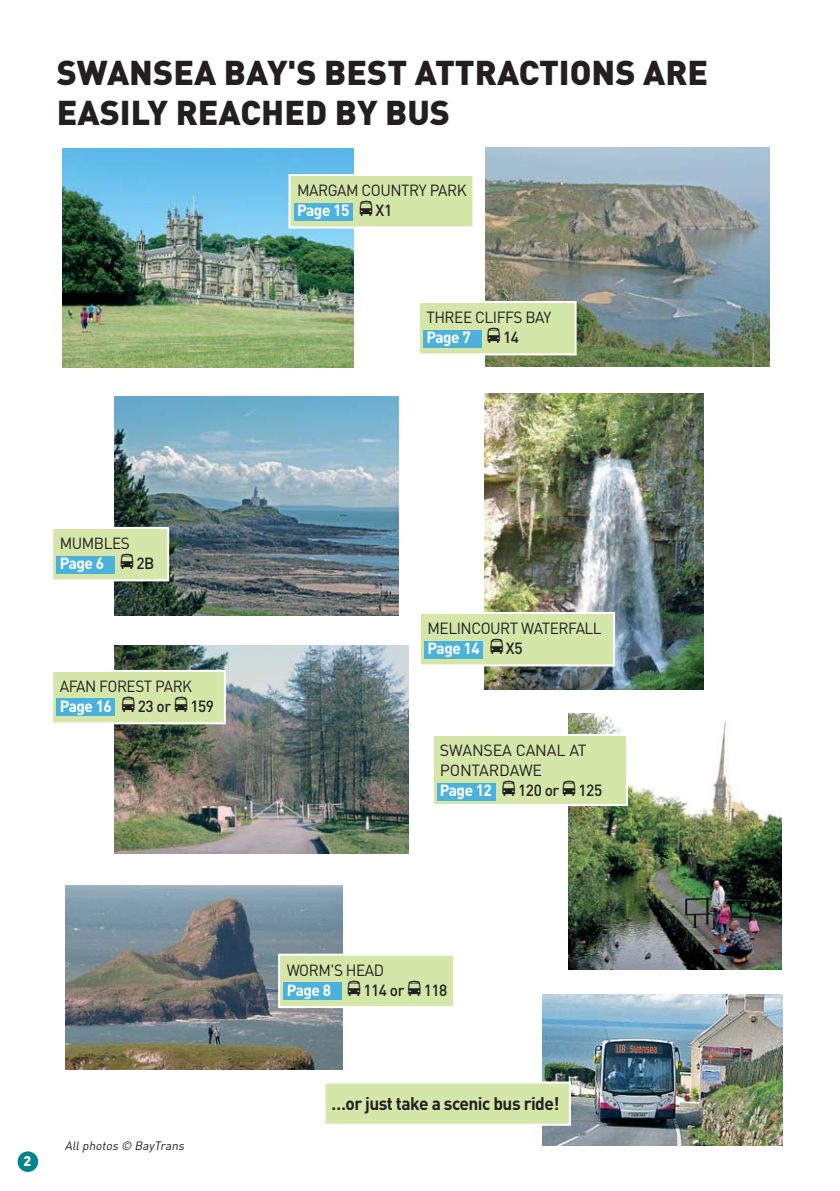
<style>
.page{position:relative;width:840px;height:1191px;background:#fff}
.page>*{position:absolute;margin:0;border:0;box-sizing:border-box;transform-origin:0 0}
.t1{font:900 34px/40px "DIN";color:#231f20}
.t2{font:700 18px "DIN";letter-spacing:-.03em;color:#231f20;scale:.96 1}
.t3{font:16px/20px "DIN";letter-spacing:-.03em;color:#231f20;scale:.96 1}
.t4{font:16px/20px "DIN";letter-spacing:-.01em;color:#231f20}
.t5{font:900 14px "DIN";color:#fff}
.t6{font:italic 12px "DIN";color:#231f20}
.s1{font-weight:700;color:#fff}
.s2{font-family:"Travelcons"}
.s3{font-weight:500}
</style>
<div class="page">
<svg style="left:17px;top:1151px;width:22px;height:21px"></svg>
<img style="left:62px;top:149px;width:291px;height:218px">
<div style="left:289px;top:175px;width:184px;height:52px;background:#d5e6a9"></div>
<div style="left:288px;top:174px;width:186px;height:54px;border:2px solid #fff"></div>
<div style="left:294px;top:203px;width:58px;height:17px;background:#4cb2db"></div>
<img style="left:484px;top:394px;width:219px;height:295px">
<div style="left:419px;top:613px;width:194px;height:52px;background:#d5e6a9"></div>
<div style="left:418px;top:612px;width:196px;height:54px;border:2px solid #fff"></div>
<div style="left:424px;top:640px;width:58px;height:18px;background:#4cb2db"></div>
<img style="left:115px;top:396px;width:283px;height:219px">
<div style="left:52px;top:528px;width:116px;height:52px;background:#d5e6a9"></div>
<div style="left:51px;top:527px;width:118px;height:54px;border:2px solid #fff"></div>
<div style="left:57px;top:555px;width:58px;height:18px;background:#4cb2db"></div>
<img style="left:485px;top:148px;width:283px;height:218px">
<div style="left:418px;top:302px;width:157px;height:52px;background:#d5e6a9"></div>
<div style="left:417px;top:301px;width:159px;height:54px;border:2px solid #fff"></div>
<div style="left:423px;top:329px;width:58px;height:18px;background:#4cb2db"></div>
<img style="left:568px;top:713px;width:212px;height:257px">
<div style="left:432px;top:735px;width:194px;height:70px;background:#d5e6a9"></div>
<div style="left:431px;top:734px;width:196px;height:72px;border:2px solid #fff"></div>
<div style="left:437px;top:782px;width:58px;height:18px;background:#4cb2db"></div>
<img style="left:115px;top:645px;width:293px;height:208px">
<div style="left:52px;top:671px;width:173px;height:52px;background:#d5e6a9"></div>
<div style="left:51px;top:670px;width:175px;height:54px;border:2px solid #fff"></div>
<div style="left:57px;top:698px;width:58px;height:18px;background:#4cb2db"></div>
<img style="left:66px;top:885px;width:276px;height:184px">
<div style="left:279px;top:954px;width:175px;height:53px;background:#d5e6a9"></div>
<div style="left:278px;top:953px;width:177px;height:55px;border:2px solid #fff"></div>
<div style="left:283px;top:982px;width:59px;height:18px;background:#4cb2db"></div>
<img style="left:542px;top:995px;width:239px;height:150px">
<div style="left:324px;top:1082px;width:245px;height:42px;background:#d5e6a9"></div>
<div style="left:323px;top:1081px;width:247px;height:44px;border:2px solid #fff"></div>
<h1 class="t1" style="left:57px;top:55px;width:652px">SWANSEA BAY'S BEST ATTRACTIONS ARE<br>EASILY REACHED BY BUS</h1>
<p class="t3" style="left:297px;top:183px;width:178px">MARGAM COUNTRY PARK<br><span class="s1">Page 15</span> <span class="s2">b</span><span class="s3">X1</span></p>
<p class="t3" style="left:426px;top:309px;width:132px">THREE CLIFFS BAY<br><span class="s1">Page 7</span> <span class="s2">b</span> <span class="s3">14</span></p>
<p class="t3" style="left:60px;top:535px;width:100px">MUMBLES<br><span class="s1">Page 6</span> <span class="s2">b</span> <span class="s3">2B</span></p>
<p class="t3" style="left:60px;top:678px;width:162px">AFAN FOREST PARK<br><span class="s1">Page 16</span> <span class="s2">b</span><span class="s3">23 or</span> <span class="s2">b</span> <span class="s3">159</span></p>
<p class="t5" style="left:23px;top:1156px;width:9px">2</p>
<p class="t6" style="left:65px;top:1141px;width:123px">All photos © BayTrans</p>
<p class="t3" style="left:427px;top:620px;width:183px">MELINCOURT WATERFALL<br><span class="s1">Page 14</span> <span class="s2">b</span> <span class="s3">X5</span></p>
<p class="t4" style="left:439px;top:742px;width:164px">SWANSEA CANAL AT<br>PONTARDAWE<br><span class="s1">Page 12</span> <span class="s2">b</span><span class="s3">120 or</span> <span class="s2">b</span> <span class="s3">125</span></p>
<p class="t3" style="left:286px;top:962px;width:169px">WORM'S HEAD<br><span class="s1">Page 8</span> <span class="s2">b</span> <span class="s3">114 or</span> <span class="s2">b</span> <span class="s3">118</span></p>
<p class="t2" style="left:331px;top:1097px;width:239px">…or just take a scenic bus ride!</p>
</div>
